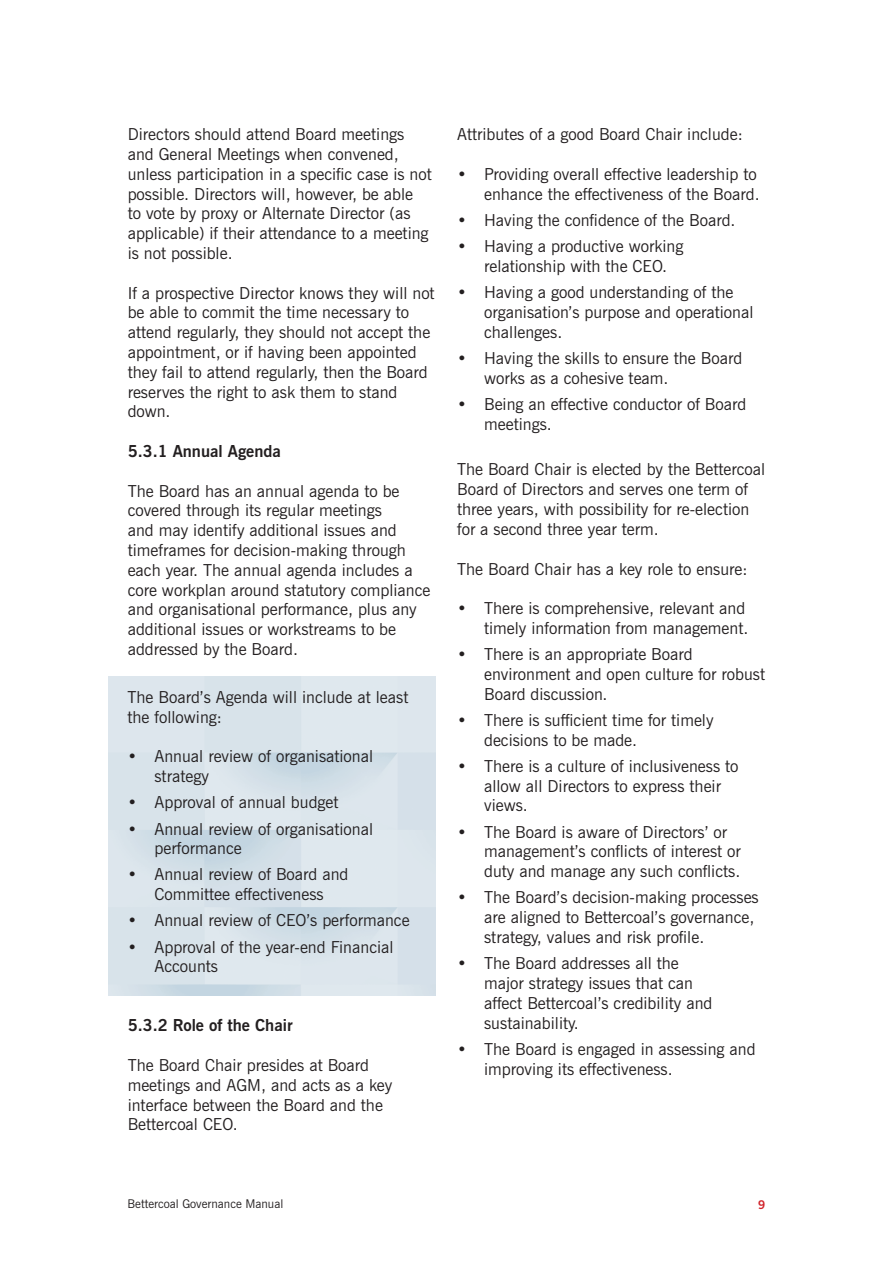
<style>
.page{position:relative;width:893px;height:1263px;background:#fff}
.page>*{position:absolute;margin:0;border:0;box-sizing:border-box;transform-origin:0 0}
.t1{font:16.5px/19.8px "News Gothic BT";color:#231f20}
.t2{font:700 16.5px "News Gothic BT";color:#231f20}
.t3{font:12px "News Gothic BT";color:#231f20}
.t4{font:700 12px "News Gothic BT";color:#d1232a}
</style>
<div class="page">
<p class="t1" style="left:128px;top:124px;width:306px">Directors should attend Board meetings and General Meetings when convened, unless participation in a specific case is not possible. Directors will, however, be able<br>to vote by proxy or Alternate Director (as applicable) if their attendance to a meeting is not possible.</p>
<p class="t1" style="left:128px;top:283px;width:308px">If a prospective Director knows they will not be able to commit the time necessary to attend regularly, they should not accept the appointment, or if having been appointed they fail to attend regularly, then the Board reserves the right to ask them to stand down.</p>
<p class="t2" style="left:128px;top:441px;width:155px">5.3.1 Annual Agenda</p>
<p class="t1" style="left:128px;top:481px;width:304px">The Board has an annual agenda to be covered through its regular meetings<br>and may identify additional issues and timeframes for decision-making through each year. The annual agenda includes a core workplan around statutory compliance and organisational performance, plus any additional issues or workstreams to be addressed by the Board.</p>
<p class="t1" style="left:127px;top:687px;width:282px">The Board’s Agenda will include at least the following:</p>
<p class="t1" style="left:154px;top:746px;width:220px;text-indent:-27px">• Annual review of organisational strategy</p>
<p class="t1" style="left:127px;top:792px;width:213px">• Approval of annual budget</p>
<p class="t1" style="left:154px;top:819px;width:220px;text-indent:-27px">• Annual review of organisational performance</p>
<p class="t1" style="left:127px;top:864px;width:223px;text-align:center">• Annual review of Board and<br>Committee effectiveness</p>
<p class="t1" style="left:127px;top:910px;width:284px">• Annual review of CEO’s performance</p>
<p class="t1" style="left:154px;top:937px;width:241px;text-indent:-27px">• Approval of the year-end Financial<br>Accounts</p>
<p class="t2" style="left:128px;top:1015px;width:166px">5.3.2 Role of the Chair</p>
<p class="t1" style="left:128px;top:1055px;width:266px">The Board Chair presides at Board meetings and AGM, and acts as a key interface between the Board and the<br>Bettercoal CEO.</p>
<p class="t1" style="left:457px;top:124px;width:287px">Attributes of a good Board Chair include:</p>
<p class="t1" style="left:457px;top:164px;width:304px;text-align:right">• Providing overall effective leadership to enhance the effectiveness of the Board.</p>
<p class="t1" style="left:457px;top:210px;width:280px">• Having the confidence of the Board.</p>
<p class="t1" style="left:484px;top:236px;width:201px;text-indent:-27px">• Having a productive working relationship with the CEO.</p>
<p class="t1" style="left:484px;top:282px;width:271px;text-indent:-27px">• Having a good understanding of the organisation’s purpose and operational challenges.</p>
<p class="t1" style="left:484px;top:348px;width:260px;text-indent:-27px">• Having the skills to ensure the Board works as a cohesive team.</p>
<p class="t1" style="left:484px;top:394px;width:264px;text-indent:-27px">• Being an effective conductor of Board meetings.</p>
<p class="t1" style="left:457px;top:460px;width:310px">The Board Chair is elected by the Bettercoal Board of Directors and serves one term of three years, with possibility for re-election for a second three year term.</p>
<p class="t1" style="left:457px;top:559px;width:292px">The Board Chair has a key role to ensure:</p>
<p class="t1" style="left:457px;top:598px;width:293px;text-align:right">• There is comprehensive, relevant and timely information from management.</p>
<p class="t1" style="left:484px;top:644px;width:282px;text-indent:-27px">• There is an appropriate Board environment and open culture for robust<br>Board discussion.</p>
<p class="t1" style="left:484px;top:710px;width:231px;text-indent:-27px">• There is sufficient time for timely decisions to be made.</p>
<p class="t1" style="left:484px;top:756px;width:256px;text-indent:-27px">• There is a culture of inclusiveness to allow all Directors to express their views.</p>
<p class="t1" style="left:484px;top:822px;width:258px;text-indent:-27px">• The Board is aware of Directors’ or management’s conflicts of interest or duty and manage any such conflicts.</p>
<p class="t1" style="left:484px;top:887px;width:276px;text-indent:-27px">• The Board’s decision-making processes are aligned to Bettercoal’s governance, strategy, values and risk profile.</p>
<p class="t1" style="left:484px;top:953px;width:230px;text-indent:-27px">• The Board addresses all the major strategy issues that can affect Bettercoal’s credibility and sustainability.</p>
<p class="t1" style="left:484px;top:1039px;width:273px;text-indent:-27px">• The Board is engaged in assessing and improving its effectiveness.</p>
<p class="t3" style="left:128px;top:1197px;width:157px">Bettercoal Governance Manual</p>
<p class="t4" style="left:758px;top:1197px;width:9px">9</p>
</div>
